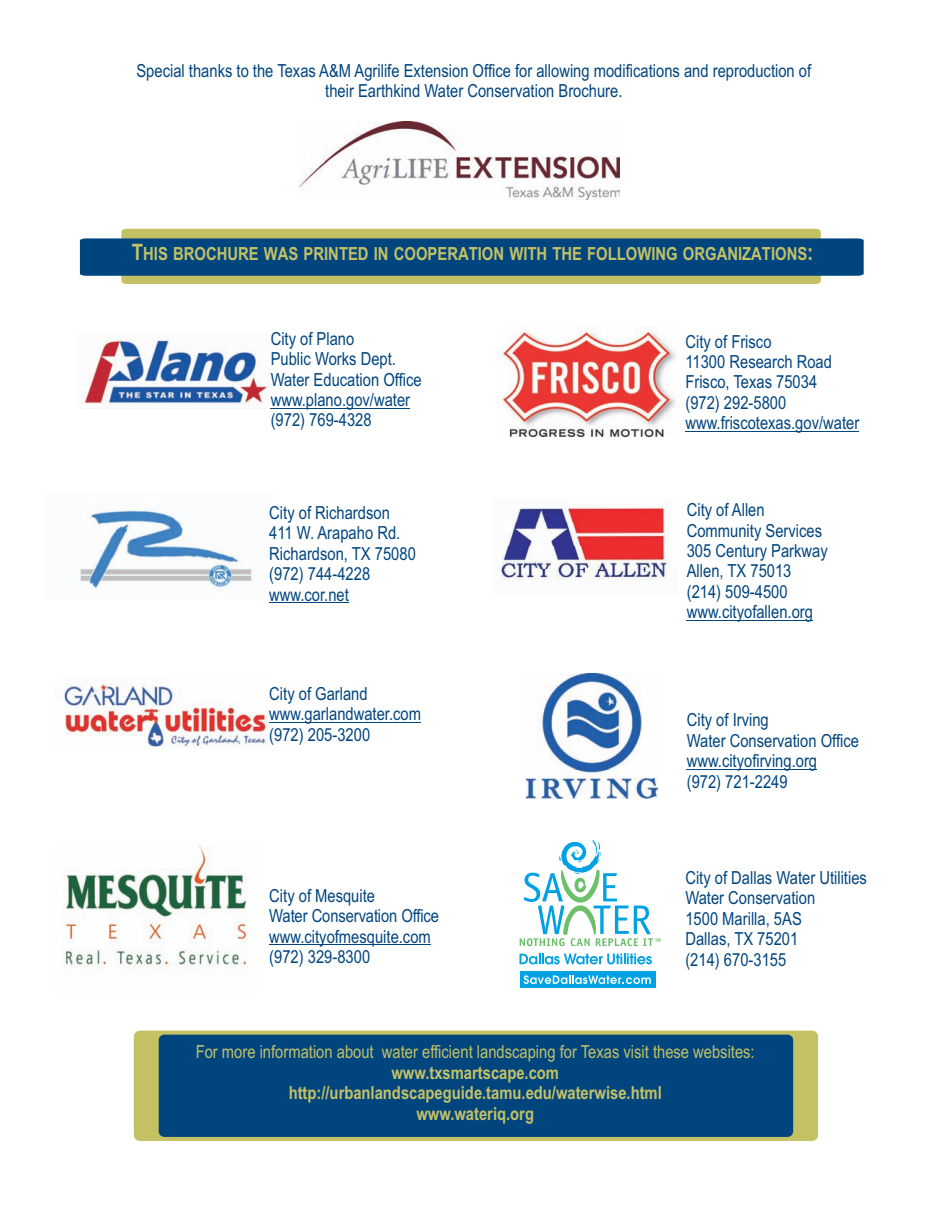
<style>
.page{position:relative;width:945px;height:1215px;background:#fff}
.page>*{position:absolute;margin:0;border:0;box-sizing:border-box;transform-origin:0 0}
.t1{font:700 18.15px "Arial Narrow";color:#c4c165}
.t2{font:18px/20.4px "Arial Narrow";color:#01457f}
.t3{font:700 18px/20.5px "Arial Narrow";color:#c4c165;text-align:center}
.t4{font:18px "Arial Narrow";color:#c4c165}
.s1{font-size:22.65px}
</style>
<div class="page">
<img style="left:83px;top:333px;width:188px;height:76px">
<img style="left:526px;top:673px;width:132px;height:125px">
<img style="left:497px;top:328px;width:179px;height:109px">
<div style="left:134px;top:1031px;width:684px;height:110px;background:#c4c165;border-radius:6px"></div>
<div style="left:159px;top:1035px;width:634px;height:102px;background:#01457f;border-radius:6px"></div>
<svg style="left:80px;top:229px;width:784px;height:55px;background:#416f7c"></svg>
<img style="left:300px;top:121px;width:319px;height:79px">
<img style="left:80px;top:508px;width:172px;height:82px">
<img style="left:498px;top:507px;width:172px;height:73px">
<hr style="left:271px;top:408px;width:139px;height:1px;background:#01457f">
<img style="left:61px;top:680px;width:212px;height:68px">
<hr style="left:269px;top:602px;width:80px;height:1px;background:#01457f">
<hr style="left:269px;top:722px;width:152px;height:1px;background:#01457f">
<hr style="left:687px;top:620px;width:126px;height:1px;background:#01457f">
<hr style="left:687px;top:769px;width:130px;height:1px;background:#01457f">
<img style="left:62px;top:845px;width:185px;height:127px">
<hr style="left:269px;top:944px;width:162px;height:1px;background:#01457f">
<hr style="left:685px;top:431px;width:174px;height:1px;background:#01457f">
<svg style="left:519px;top:954px;width:133px;height:11px"></svg>
<svg style="left:520px;top:840px;width:140px;height:106px"></svg>
<div style="left:520px;top:971px;width:136px;height:17px;background:#00a2e4"></div>
<svg style="left:523px;top:975px;width:128px;height:9px"></svg>
<p class="t2" style="left:136px;top:62px;width:676px;text-align:center">Special thanks to the Texas A&amp;M Agrilife Extension Office for allowing modifications and reproduction of their Earthkind Water Conservation Brochure.</p>
<p class="t1" style="left:132px;top:247px;width:683px"><span class="s1">T</span>HIS BROCHURE WAS PRINTED IN COOPERATION WITH THE FOLLOWING ORGANIZATIONS<span class="s1">:</span></p>
<p class="t2" style="left:271px;top:330px;width:152px">City of Plano<br>Public Works Dept.<br>Water Education Office www.plano.gov/water (972) 769-4328</p>
<p class="t2" style="left:269px;top:504px;width:148px">City of Richardson<br>411 W. Arapaho Rd.<br>Richardson, TX 75080 (972) 744-4228 www.cor.net</p>
<p class="t2" style="left:269px;top:685px;width:153px">City of Garland www.garlandwater.com (972) 205-3200</p>
<p class="t2" style="left:269px;top:887px;width:171px">City of Mesquite<br>Water Conservation Office www.cityofmesquite.com (972) 329-8300</p>
<p class="t2" style="left:685px;top:333px;width:175px">City of Frisco<br>11300 Research Road<br>Frisco, Texas 75034<br>(972) 292-5800 www.friscotexas.gov/water</p>
<p class="t2" style="left:687px;top:501px;width:143px">City of Allen<br>Community Services<br>305 Century Parkway<br>Allen, TX 75013 (214) 509-4500 www.cityofallen.org</p>
<p class="t2" style="left:687px;top:712px;width:174px">City of Irving<br>Water Conservation Office www.cityofirving.org<br>(972) 721-2249</p>
<p class="t2" style="left:685px;top:869px;width:183px">City of Dallas Water Utilities<br>Water Conservation<br>1500 Marilla, 5AS<br>Dallas, TX 75201<br>(214) 670-3155</p>
<p class="t4" style="left:196px;top:1045px;width:561px">For more information about water efficient landscaping for Texas visit these websites:</p>
<p class="t3" style="left:289px;top:1064px;width:375px">www.txsmartscape.com http://urbanlandscapeguide.tamu.edu/waterwise.html www.wateriq.org</p>
</div>
